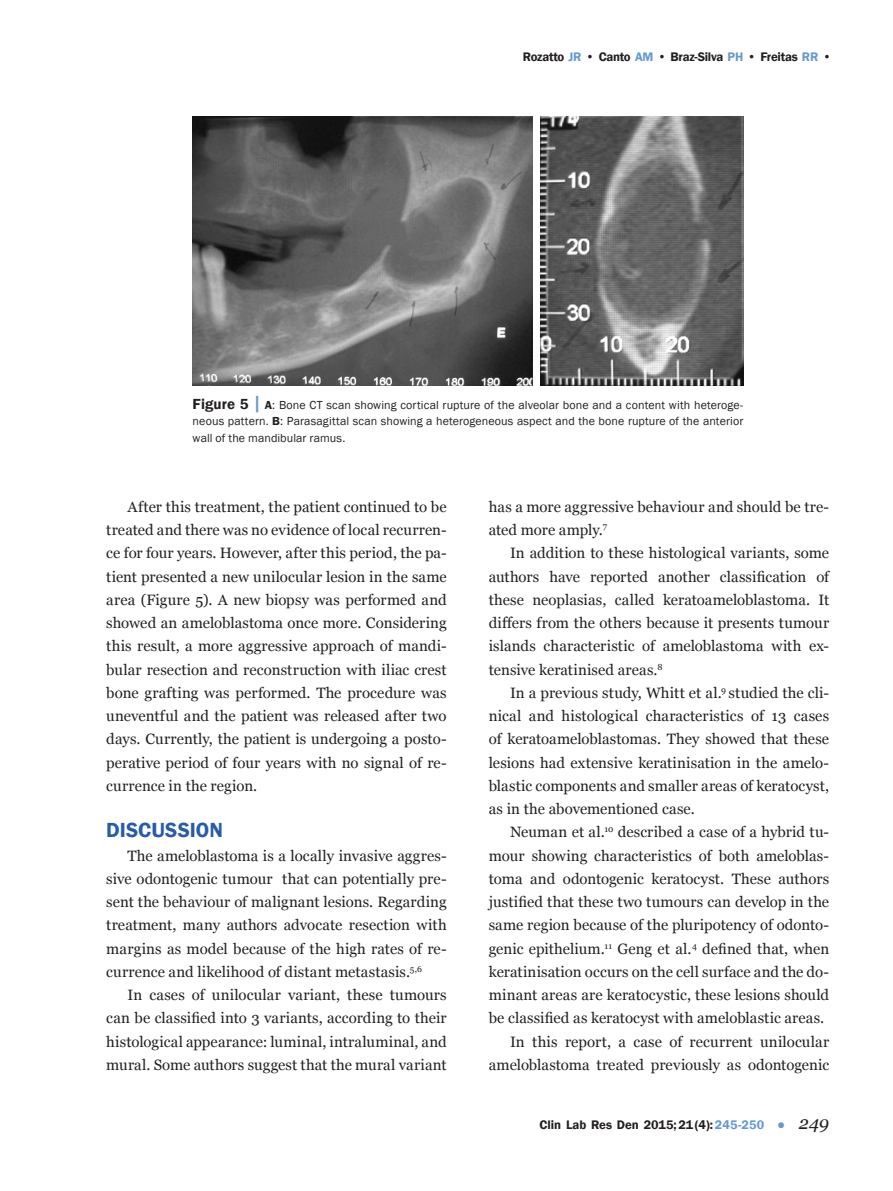
<style>
.page{position:relative;width:893px;height:1191px;background:#fff}
.page>*{position:absolute;margin:0;border:0;box-sizing:border-box;transform-origin:0 0}
._2_2_Sub1{font:600 21px "Franklin Gothic";color:#275caa}
._2_1_CORPO_TEXTO_ING{font:15px/23.2px "Georgia";letter-spacing:.005em;color:#231f20;text-align:justify}
.t1{font:600 12.75px "Franklin Gothic";letter-spacing:-.02em;color:#231f20}
.t2{font:600 12.75px "Franklin Gothic";color:#231f20}
._3_1_Legenda_abaixo{font:12px/16.5px "Franklin Gothic";letter-spacing:.01em;color:#231f20;text-align:justify}
.s1{color:#6599d1}
.s2{font-weight:600;font-size:15px}
.s3{font-weight:600;font-size:19.5px;color:#6599d1}
.s4{font-weight:600}
.s5{font-weight:400;font-size:13.5px;color:#6599d1}
.s6{font-family:"Georgia";font-weight:400;font-style:italic;font-size:18px}
</style>
<div class="page">
<img style="left:192px;top:116px;width:340px;height:270px">
<img style="left:541px;top:116px;width:202px;height:270px">
<p class="t1" style="left:523px;top:49px;width:310px">Rozatto <span class="s1">JR</span> • Canto <span class="s1">AM</span> • Braz-Silva <span class="s1">PH</span> • Freitas <span class="s1">RR</span> •</p>
<p class="_3_1_Legenda_abaixo" style="left:193px;top:397px;width:552px"><span class="s2">Figure 5</span> <span class="s3">|</span> <span class="s4">A</span>: Bone CT scan showing cortical rupture of the alveolar bone and a content with heteroge&shy;neous pattern. <span class="s4">B</span>: Parasagittal scan showing a heterogeneous aspect and the bone rupture of the anterior wall of the mandibular ramus.</p>
<p class="_2_1_CORPO_TEXTO_ING" style="left:106px;top:494px;width:342px;text-indent:21px">After this treatment, the patient continued to be treated and there was no evidence of local recurren&shy;ce for four years. However, after this period, the pa&shy;tient presented a new unilocular lesion in the same area (Figure 5). A new biopsy was performed and showed an ameloblastoma once more. Considering this result, a more aggressive approach of mandi&shy;bular resection and reconstruction with iliac crest bone grafting was performed. The procedure was uneventful and the patient was released after two days. Currently, the patient is undergoing a posto&shy;perative period of four years with no signal of re&shy;currence in the region.</p>
<p class="_2_2_Sub1" style="left:106px;top:817px;width:118px">DISCUSSION</p>
<p class="_2_1_CORPO_TEXTO_ING" style="left:106px;top:843px;width:342px;text-indent:21px">The ameloblastoma is a locally invasive aggres&shy;sive odontogenic tumour that can potentially pre&shy;sent the behaviour of malignant lesions. Regarding treatment, many authors advocate resection with margins as model because of the high rates of re&shy;currence and likelihood of distant metastasis.<sup>5,6</sup></p>
<p class="_2_1_CORPO_TEXTO_ING" style="left:106px;top:982px;width:342px;text-indent:21px">In cases of unilocular variant, these tumours can be classified into 3 variants, according to their histological appearance: luminal, intraluminal, and mural. Some authors suggest that the mural variant</p>
<p class="_2_1_CORPO_TEXTO_ING" style="left:489px;top:494px;width:342px">has a more aggressive behaviour and should be tre&shy;ated more amply.<sup>7</sup></p>
<p class="_2_1_CORPO_TEXTO_ING" style="left:489px;top:541px;width:342px;text-indent:21px">In addition to these histological variants, some authors have reported another classification of these neoplasias, called keratoameloblastoma. It differs from the others because it presents tumour islands characteristic of ameloblastoma with ex&shy;tensive keratinised areas.<sup>8</sup></p>
<p class="_2_1_CORPO_TEXTO_ING" style="left:489px;top:680px;width:342px;text-indent:21px">In a previous study, Whitt et al.<sup>9</sup> studied the cli&shy;nical and histological characteristics of 13 cases of keratoameloblastomas. They showed that these lesions had extensive keratinisation in the amelo&shy;blastic components and smaller areas of keratocyst, as in the abovementioned case.</p>
<p class="_2_1_CORPO_TEXTO_ING" style="left:489px;top:820px;width:342px;text-indent:21px">Neuman et al.<sup>10</sup> described a case of a hybrid tu&shy;mour showing characteristics of both ameloblas&shy;toma and odontogenic keratocyst. These authors justified that these two tumours can develop in the same region because of the pluripotency of odonto&shy;genic epithelium.<sup>11</sup> Geng et al.<sup>4</sup> defined that, when keratinisation occurs on the cell surface and the do&shy;minant areas are keratocystic, these lesions should be classified as keratocyst with ameloblastic areas.</p>
<p class="_2_1_CORPO_TEXTO_ING" style="left:489px;top:1029px;width:342px;text-align:right">In this report, a case of recurrent unilocular ameloblastoma treated previously as odontogenic</p>
<p class="t2" style="left:539px;top:1117px;width:291px">Clin Lab Res Den 2015;21(4):<span class="s1">245-250</span> <span class="s5">●</span> <span class="s6">249</span></p>
</div>
